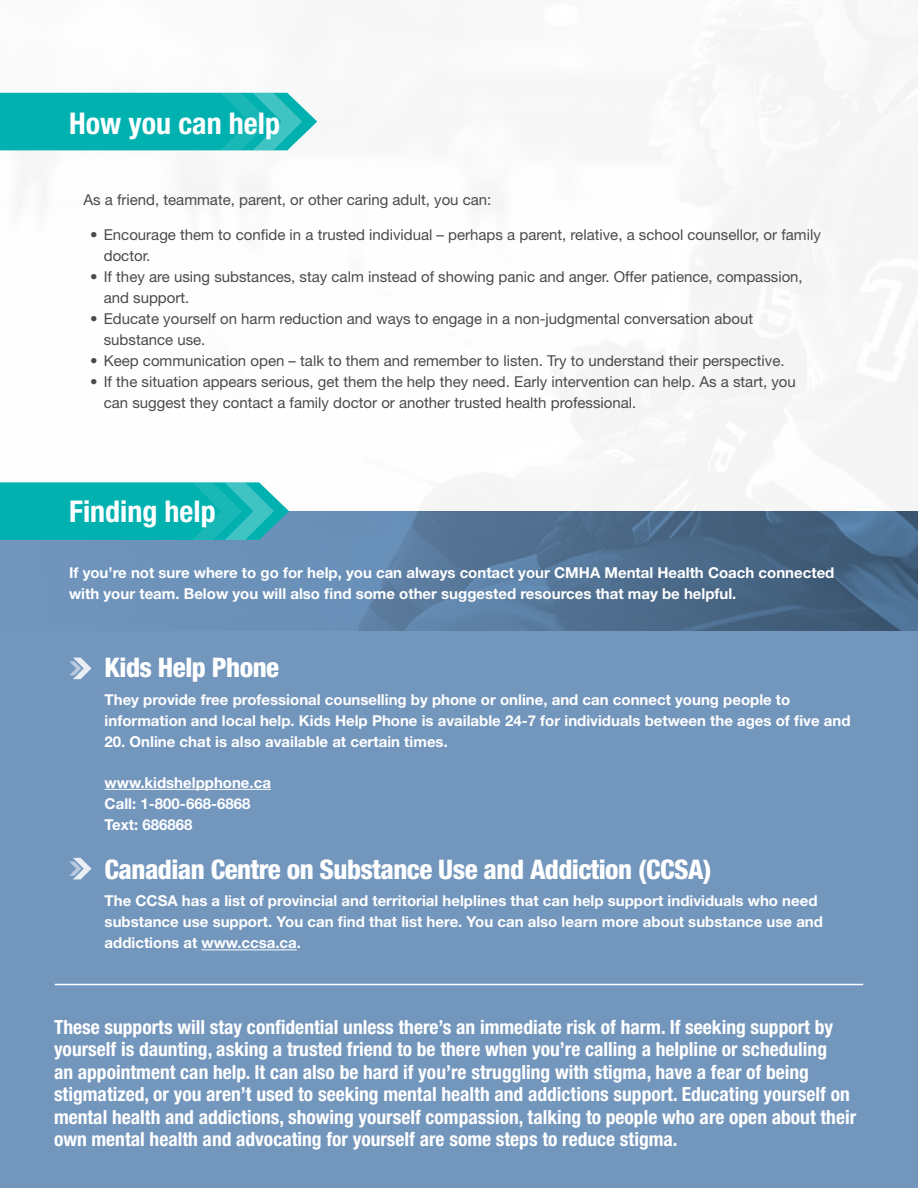
<style>
.page{position:relative;width:918px;height:1188px;background:#fff}
.page>*{position:absolute;margin:0;border:0;box-sizing:border-box;transform-origin:0 0}
.Heading_1_white{font:700 condensed 30px "Helvetica Neue LT Std";color:#fff}
.heading_2_white{font:800 condensed 27px "Helvetica Neue LT Std";letter-spacing:-.02em;color:#fff}
.Body{font:700 condensed 19.5px/22.5px "Helvetica Neue LT Std";color:#fff}
.body_white{font:700 15px/21px "Helvetica Neue LT Std";color:#fff}
.list_1{font:15px/21px "Helvetica Neue LT Std";color:#494a4b}
.Body-2{font:15px "Helvetica Neue LT Std";color:#494a4b}
.body_white_no_space{font:700 15px "Helvetica Neue LT Std";color:#fff}
</style>
<div class="page">
<div style="left:0;top:511px;width:918px;height:677px;background:#7396bd"></div>
<svg style="left:82px;top:511px;width:836px;height:120px"></svg>
<svg style="left:0;top:93px;width:317px;height:57px;background:#10b5b4"></svg>
<svg style="left:0;top:482px;width:289px;height:58px;background:#11b4b4"></svg>
<hr style="left:55px;top:984px;width:808px;height:1px;background:#fff">
<hr style="left:105px;top:789px;width:166px;height:1px;background:#fff">
<svg style="left:69px;top:658px;width:22px;height:21px"></svg>
<hr style="left:202px;top:950px;width:95px;height:1px;background:#fff">
<svg style="left:69px;top:858px;width:22px;height:21px"></svg>
<p class="Heading_1_white" style="left:69px;top:105px;width:212px">How you can help</p>
<p class="Body-2" style="left:84px;top:191px;width:409px">As a friend, teammate, parent, or other caring adult, you can:</p>
<p class="list_1" style="left:104px;top:224px;width:719px;text-indent:-14px">• Encourage them to confide in a trusted individual – perhaps a parent, relative, a school counsellor, or family doctor.</p>
<p class="list_1" style="left:104px;top:266px;width:701px;text-indent:-14px">• If they are using substances, stay calm instead of showing panic and anger. Offer patience, compassion, and support.</p>
<p class="list_1" style="left:104px;top:308px;width:651px;text-indent:-14px">• Educate yourself on harm reduction and ways to engage in a non-judgmental conversation about substance use.</p>
<p class="list_1" style="left:90px;top:350px;width:696px">• Keep communication open – talk to them and remember to listen. Try to understand their perspective.</p>
<p class="list_1" style="left:104px;top:371px;width:694px;text-indent:-14px">• If the situation appears serious, get them the help they need. Early intervention can help. As a start, you can suggest they contact a family doctor or another trusted health professional.</p>
<p class="Heading_1_white" style="left:69px;top:493px;width:148px">Finding help</p>
<p class="body_white" style="left:69px;top:561px;width:767px">If you’re not sure where to go for help, you can always contact your CMHA Mental Health Coach connected with your team. Below you will also find some other suggested resources that may be helpful.</p>
<p class="heading_2_white" style="left:105px;top:651px;width:176px">Kids Help Phone</p>
<p class="body_white" style="left:105px;top:688px;width:747px">They provide free professional counselling by phone or online, and can connect young people to information and local help. Kids Help Phone is available 24-7 for individuals between the ages of five and</p>
<p class="body_white" style="left:105px;top:730px;width:345px">20. Online chat is also available at certain times.</p>
<p class="body_white_no_space" style="left:105px;top:773px;width:168px">www.kidshelpphone.ca</p>
<p class="body_white_no_space" style="left:105px;top:794px;width:147px">Call: 1-800-668-6868</p>
<p class="body_white_no_space" style="left:105px;top:815px;width:89px">Text: 686868</p>
<p class="heading_2_white" style="left:105px;top:852px;width:608px">Canadian Centre on Substance Use and Addiction (CCSA)</p>
<p class="body_white" style="left:105px;top:890px;width:720px">The CCSA has a list of provincial and territorial helplines that can help support individuals who need substance use support. You can find that list here. You can also learn more about substance use and addictions at www.ccsa.ca.</p>
<p class="Body" style="left:54px;top:1015px;width:804px">These supports will stay confidential unless there’s an immediate risk of harm. If seeking support by yourself is daunting, asking a trusted friend to be there when you’re calling a helpline or scheduling<br>an appointment can help. It can also be hard if you’re struggling with stigma, have a fear of being stigmatized, or you aren’t used to seeking mental health and addictions support. Educating yourself on mental health and addictions, showing yourself compassion, talking to people who are open about their own mental health and advocating for yourself are some steps to reduce stigma.</p>
</div>
